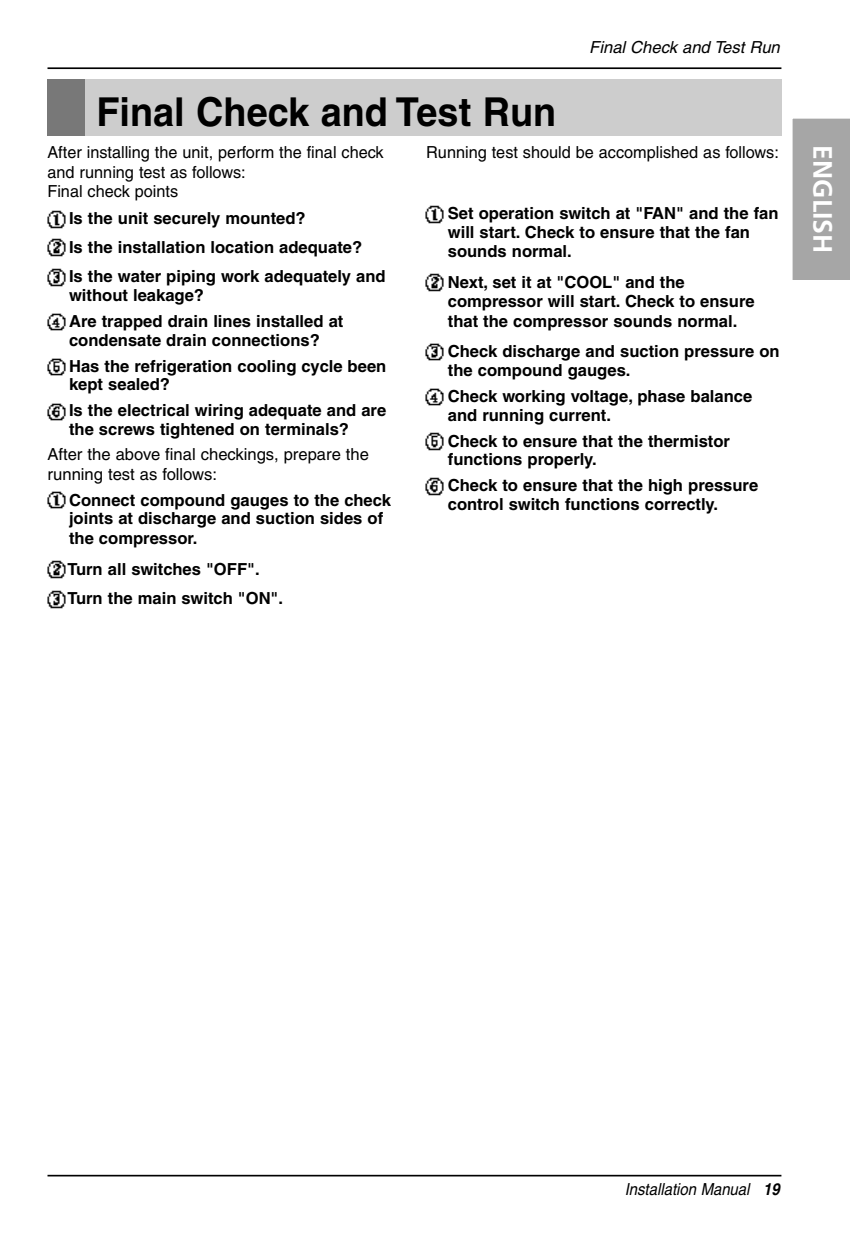
<style>
.page{position:relative;width:850px;height:1246px;background:#fff}
.page>*{position:absolute;margin:0;border:0;box-sizing:border-box;transform-origin:0 0}
.t1{font:700 39.8px "Helvetica";color:#000;scale:.95 1}
.t2{font:700 26.6px "Frutiger";color:#fff}
.t3{font:700 16.6px/19.2px "Helvetica";color:#000}
.t4{font:16.6px/20px "Helvetica";color:#000}
.t5{font:italic 16.6px "Helvetica";color:#000}
.t6{font:italic 16.6px "Helvetica";color:#000;scale:.9 1}
.s1{font-weight:700}
</style>
<div class="page">
<hr style="left:48px;top:1175px;width:733px;height:1px;background:#000">
<hr style="left:48px;top:67px;width:733px;height:2px;background:#000">
<div style="left:792px;top:118px;width:58px;height:162px;background:#a6a6a6"></div>
<img style="left:47px;top:210px;width:19px;height:19px">
<img style="left:47px;top:238px;width:19px;height:19px">
<img style="left:47px;top:268px;width:19px;height:19px">
<img style="left:47px;top:313px;width:19px;height:18px">
<img style="left:47px;top:358px;width:19px;height:18px">
<img style="left:47px;top:403px;width:19px;height:18px">
<img style="left:47px;top:491px;width:19px;height:18px">
<img style="left:47px;top:560px;width:19px;height:19px">
<img style="left:47px;top:590px;width:19px;height:19px">
<img style="left:425px;top:205px;width:19px;height:19px">
<img style="left:425px;top:273px;width:19px;height:19px">
<img style="left:425px;top:343px;width:19px;height:18px">
<img style="left:425px;top:388px;width:19px;height:18px">
<img style="left:425px;top:432px;width:19px;height:19px">
<img style="left:425px;top:477px;width:19px;height:19px">
<div style="left:47px;top:79px;width:95px;height:57px;background:#787878"></div>
<div style="left:85px;top:79px;width:697px;height:57px;background:#cdcdcd"></div>
<h1 class="t1" style="left:96px;top:97px;width:486px">Final Check and Test Run</h1>
<p class="t5" style="left:589px;top:41px;width:192px">Final Check and Test Run</p>
<p class="t4" style="left:47px;top:143px;width:338px">After installing the unit, perform the final check and running test as follows:<br>Final check points</p>
<p class="t3" style="left:69px;top:205px;width:318px;line-height:29.4px">Is the unit securely mounted?<br>Is the installation location adequate?<br>Is the water piping work adequately and</p>
<p class="t3" style="left:69px;top:284px;width:276px;line-height:26px">without leakage?<br>Are trapped drain lines installed at</p>
<p class="t3" style="left:69px;top:329px;width:319px;line-height:26px">condensate drain connections?<br>Has the refrigeration cooling cycle been</p>
<p class="t3" style="left:69px;top:373px;width:319px;line-height:26px">kept sealed?<br>Is the electrical wiring adequate and are</p>
<p class="t3" style="left:69px;top:421px;width:282px">the screws tightened on terminals?</p>
<p class="t4" style="left:47px;top:445px;width:323px">After the above final checkings, prepare the running test as follows:</p>
<p class="t3" style="left:69px;top:492px;width:323px">Connect compound gauges to the check joints at discharge and suction sides of the compressor.</p>
<p class="t3" style="left:67px;top:556px;width:217px;line-height:29.4px">Turn all switches "OFF".<br>Turn the main switch "ON".</p>
<p class="t4" style="left:426px;top:143px;width:354px">Running test should be accomplished as follows:</p>
<p class="t3" style="left:448px;top:205px;width:332px">Set operation switch at "FAN" and the fan will start. Check to ensure that the fan sounds normal.</p>
<p class="t3" style="left:448px;top:274px;width:308px">Next, set it at "COOL" and the compressor will start. Check to ensure that the compressor sounds normal.</p>
<p class="t3" style="left:448px;top:344px;width:333px;line-height:18.6px">Check discharge and suction pressure on the compound gauges.</p>
<p class="t3" style="left:448px;top:389px;width:306px;line-height:18.6px">Check working voltage, phase balance and running current.</p>
<p class="t3" style="left:448px;top:433px;width:284px;line-height:18.6px">Check to ensure that the thermistor functions properly.</p>
<p class="t3" style="left:448px;top:478px;width:312px;line-height:18.6px">Check to ensure that the high pressure control switch functions correctly.</p>
<h2 class="t2" style="left:834px;top:145px;width:109px;rotate:90deg">ENGLISH</h2>
<p class="t6" style="left:625px;top:1183px;width:174px">Installation Manual <span class="s1">19</span></p>
</div>
